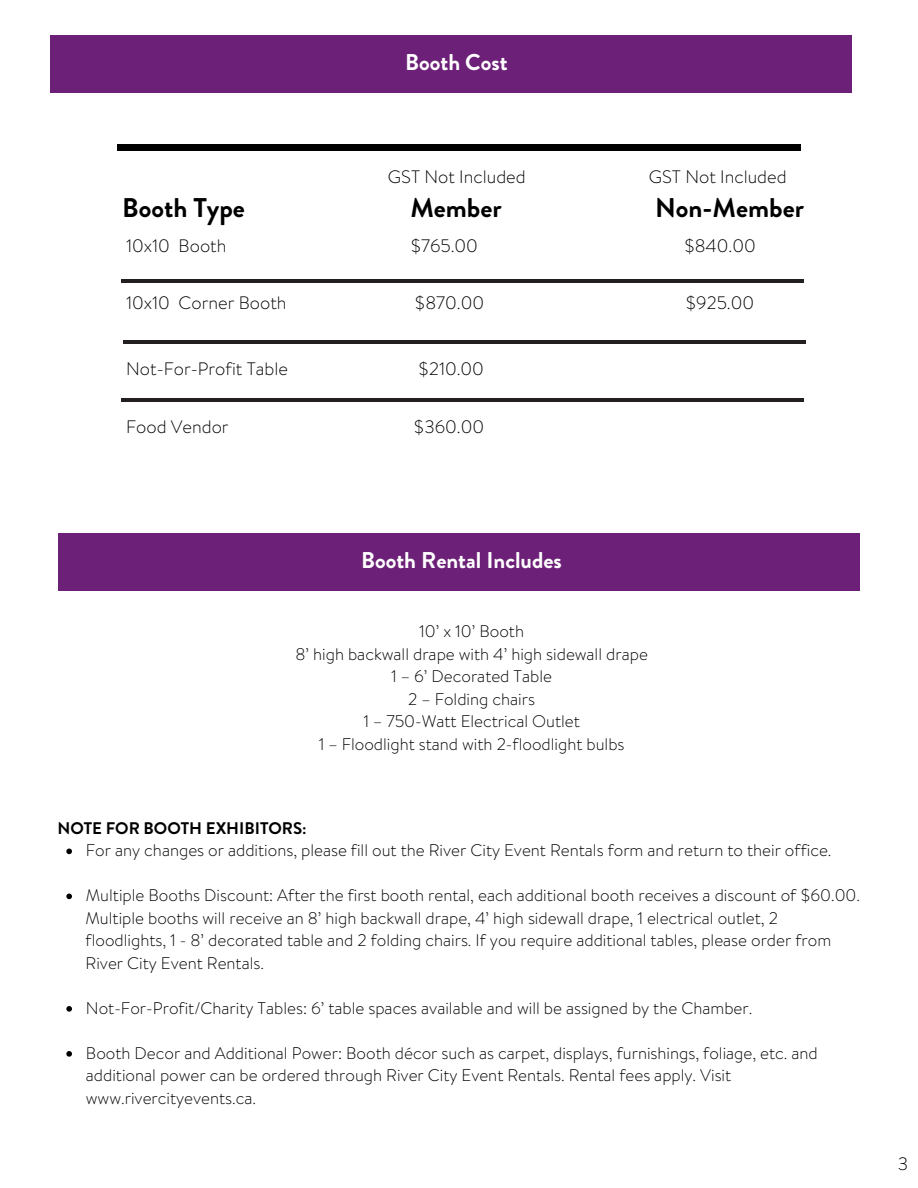
<style>
.page{position:relative;width:918px;height:1188px;background:#fff}
.page>*{position:absolute;margin:0;border:0;box-sizing:border-box;transform-origin:0 0}
.t1{font:700 27px "Brandon Grotesque";color:#000}
.t2{font:700 22.8px "Brandon Grotesque";color:#fff}
.t3{font:300 18px "Brandon Text";color:#000}
.t4{font:300 16.8px/22.5px "Brandon Text";color:#000}
.t5{font:700 16.8px "Brandon Grotesque";color:#000}
</style>
<div class="page">
<div style="left:50px;top:36px;width:802px;height:57px;background:#6d2077"></div>
<div style="left:117px;top:145px;width:684px;height:6px;background:#000"></div>
<hr style="left:121px;top:279px;width:683px;height:3px;background:#231f20">
<hr style="left:123px;top:340px;width:682px;height:3px;background:#231f20">
<hr style="left:121px;top:398px;width:683px;height:3px;background:#231f20">
<div style="left:58px;top:533px;width:802px;height:57px;background:#6d2077"></div>
<svg style="left:66px;top:849px;width:6px;height:5px"></svg>
<svg style="left:66px;top:894px;width:6px;height:5px"></svg>
<svg style="left:66px;top:1006px;width:6px;height:6px"></svg>
<svg style="left:66px;top:1051px;width:6px;height:6px"></svg>
<p class="t2" style="left:405px;top:46px;width:104px">Booth Cost</p>
<p class="t3" style="left:388px;top:164px;width:139px">GST Not Included</p>
<p class="t3" style="left:649px;top:164px;width:139px">GST Not Included</p>
<h2 class="t1" style="left:122px;top:189px;width:124px">Booth Type</h2>
<p class="t1" style="left:410px;top:189px;width:93px">Member</p>
<h1 class="t1" style="left:655px;top:189px;width:150px">Non-Member</h1>
<p class="t3" style="left:126px;top:233px;width:102px">10x10 Booth</p>
<h1 class="t3" style="left:410px;top:233px;width:69px">$765.00</h1>
<p class="t3" style="left:684px;top:233px;width:73px">$840.00</p>
<h1 class="t3" style="left:126px;top:290px;width:162px">10x10 Corner Booth</h1>
<p class="t3" style="left:415px;top:290px;width:71px">$870.00</p>
<p class="t3" style="left:686px;top:290px;width:70px">$925.00</p>
<p class="t3" style="left:126px;top:356px;width:163px">Not-For-Profit Table</p>
<p class="t3" style="left:418px;top:356px;width:67px">$210.00</p>
<p class="t3" style="left:126px;top:415px;width:104px">Food Vendor</p>
<p class="t3" style="left:414px;top:415px;width:72px">$360.00</p>
<p class="t2" style="left:361px;top:545px;width:202px">Booth Rental Includes</p>
<p class="t4" style="left:419px;top:620px;width:106px">10’ x 10’ Booth</p>
<p class="t4" style="left:295px;top:643px;width:354px">8’ high backwall drape with 4’ high sidewall drape</p>
<p class="t4" style="left:391px;top:665px;width:162px">1 – 6’ Decorated Table</p>
<p class="t4" style="left:408px;top:688px;width:128px">2 – Folding chairs</p>
<p class="t4" style="left:363px;top:710px;width:218px">1 – 750-Watt Electrical Outlet</p>
<h2 class="t4" style="left:319px;top:733px;width:307px">1 – Floodlight stand with 2-floodlight bulbs</h2>
<p class="t5" style="left:57px;top:816px;width:251px">NOTE FOR BOOTH EXHIBITORS:</p>
<p class="t4" style="left:86px;top:840px;width:747px">For any changes or additions, please fill out the River City Event Rentals form and return to their office.</p>
<p class="t4" style="left:86px;top:885px;width:776px">Multiple Booths Discount: After the first booth rental, each additional booth receives a discount of $60.00.</p>
<p class="t4" style="left:86px;top:907px;width:694px">Multiple booths will receive an 8’ high backwall drape, 4’ high sidewall drape, 1 electrical outlet, 2</p>
<p class="t4" style="left:86px;top:930px;width:747px">floodlights, 1 - 8’ decorated table and 2 folding chairs. If you require additional tables, please order from</p>
<p class="t4" style="left:86px;top:952px;width:180px">River City Event Rentals.</p>
<h3 class="t4" style="left:86px;top:997px;width:668px">Not-For-Profit/Charity Tables: 6’ table spaces available and will be assigned by the Chamber.</h3>
<p class="t4" style="left:86px;top:1042px;width:733px">Booth Decor and Additional Power: Booth décor such as carpet, displays, furnishings, foliage, etc. and additional power can be ordered through River City Event Rentals. Rental fees apply. Visit www.rivercityevents.ca.</p>
<p class="t3" style="left:898px;top:1151px;width:12px">3</p>
</div>
